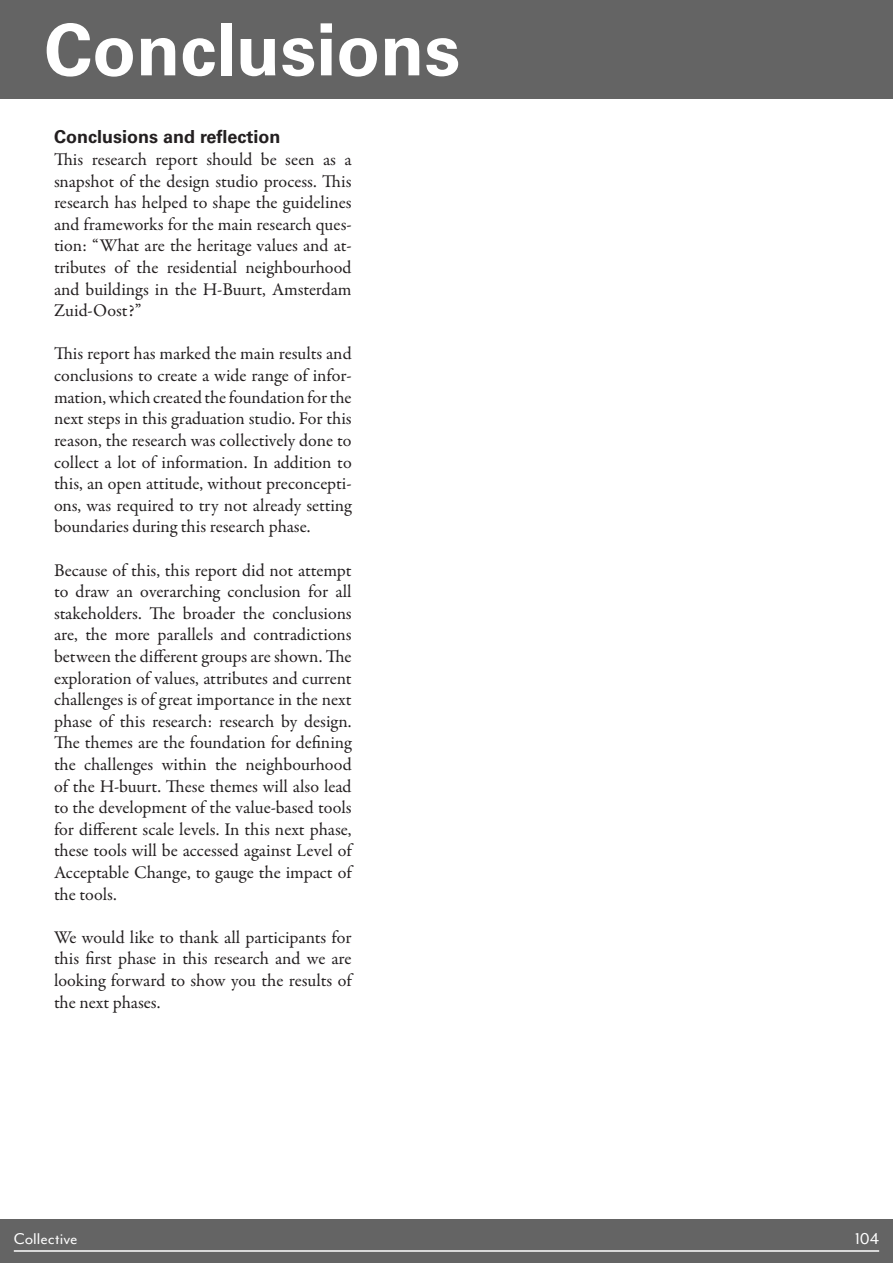
<style>
.page{position:relative;width:893px;height:1263px;background:#fff}
.page>*{position:absolute;margin:0;border:0;box-sizing:border-box;transform-origin:0 0}
.t1{font:700 72px "Univers LT Std";color:#fff}
.t2{font:700 72px "Mr Eaves Mod OT";color:#fff}
.t3{font:18px/21.6px "Garamond Premr Pro";color:#231f20;text-align:justify}
.t4{font:700 18px "Univers LT Std";color:#231f20}
.t5{font:18px "Mr Eaves Mod OT";color:#fff}
</style>
<div class="page">
<div style="left:0;top:1220px;width:893px;height:43px;background:#646464"></div>
<hr style="left:14px;top:1250px;width:865px;height:2px;background:#fff">
<div style="left:0;top:0;width:893px;height:99px;background:#646464"></div>
<p class="t1" style="left:44px;top:8px;width:418px">Conclusions</p>
<h1 class="t2" style="left:44px;top:11px;width:126px">Title</h1>
<p class="t4" style="left:54px;top:127px;width:228px">Conclusions and reflection</p>
<p class="t3" style="left:54px;top:149px;width:299px">This research report should be seen as a snapshot of the design studio process. This research has helped to shape the guidelines and frameworks for the main research ques&shy;tion: “What are the heritage values and at&shy;tributes of the residential neighbourhood and buildings in the H-Buurt, Amsterdam Zuid-Oost?”</p>
<p class="t3" style="left:54px;top:343px;width:299px">This report has marked the main results and conclusions to create a wide range of infor&shy;mation, which created the foundation for the next steps in this graduation studio. For this reason, the research was collectively done to collect a lot of information. In addition to this, an open attitude, without preconcepti&shy;ons, was required to try not already setting boundaries during this research phase.</p>
<p class="t3" style="left:54px;top:559px;width:299px">Because of this, this report did not attempt to draw an overarching conclusion for all stakeholders. The broader the conclusions are, the more parallels and contradictions between the different groups are shown. The exploration of values, attributes and current challenges is of great importance in the next phase of this research: research by design.<br>The themes are the foundation for defining the challenges within the neighbourhood of the H-buurt. These themes will also lead to the development of the value-based tools for different scale levels. In this next phase, these tools will be accessed against Level of Acceptable Change, to gauge the impact of the tools.</p>
<p class="t3" style="left:54px;top:927px;width:299px">We would like to thank all participants for this first phase in this research and we are looking forward to show you the results of the next phases.</p>
<p class="t5" style="left:14px;top:1229px;width:65px">Collective</p>
<p class="t5" style="left:855px;top:1229px;width:26px">104</p>
</div>
